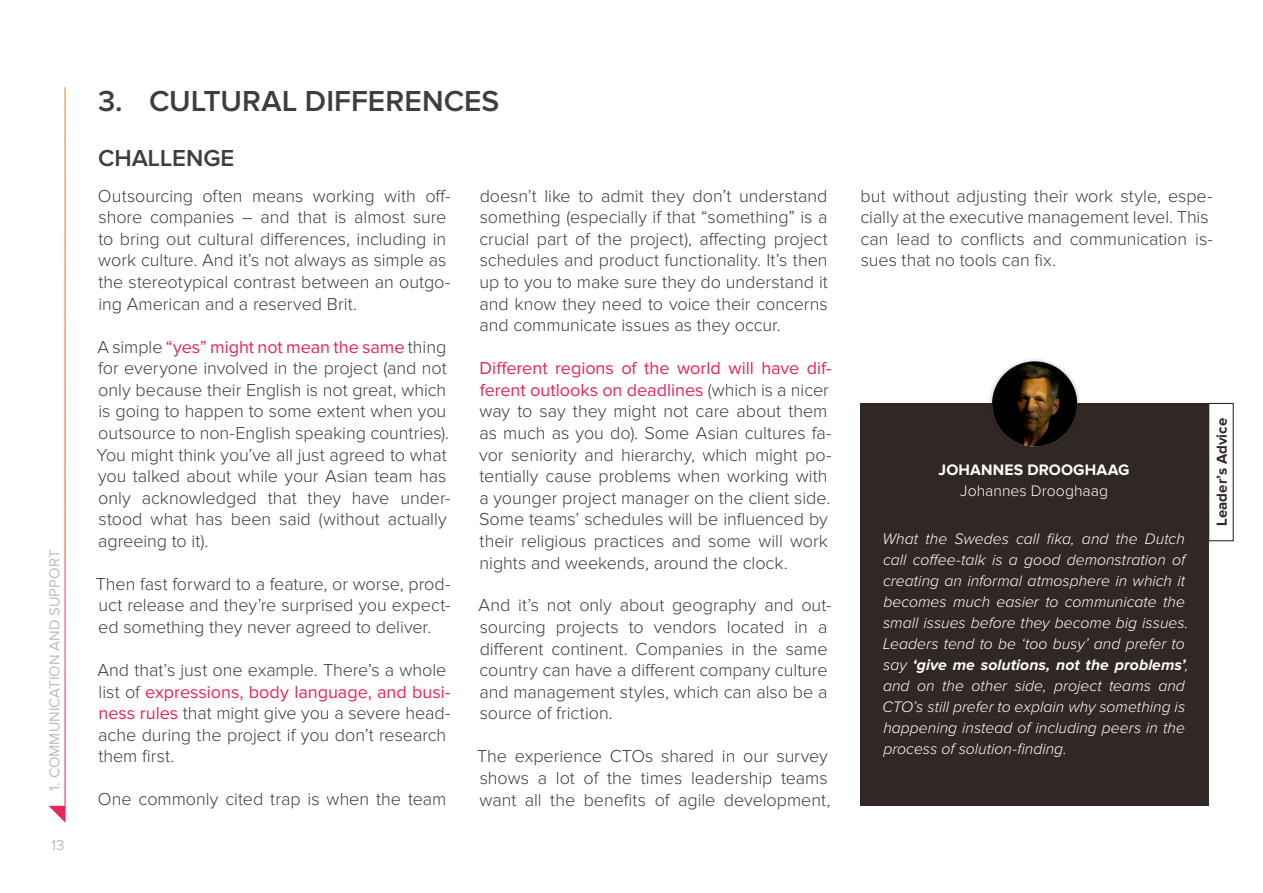
<style>
.page{position:relative;width:1263px;height:893px;background:#fff}
.page>*{position:absolute;margin:0;border:0;box-sizing:border-box;transform-origin:0 0}
.t1{font:600 30px "Proxima Nova";color:#3e3e3f}
.title_small{font:600 24px "Proxima Nova";color:#3e3e3f}
.text_medium{font:300 18px/21.6px "Proxima Nova";letter-spacing:-.005em;color:#3e3e3f}
.text_special{font:italic 300 15.75px/21px "Proxima Nova";color:#fff}
.text_special-2{font:700 15.75px "Proxima Nova";letter-spacing:.01em;color:#fff}
.text_special-3{font:300 15.75px "Proxima Nova";letter-spacing:.005em;color:#fff}
.t2{font:15px "Proxima Nova";color:#bcbdc0}
.title_special{font:700 15px "Proxima Nova";color:#312725}
.s1{font-weight:400;color:#e7265a}
.s2{font-weight:700}
</style>
<div class="page">
<svg style="left:49px;top:806px;width:17px;height:17px"></svg>
<div style="left:860px;top:403px;width:349px;height:403px;background:#312725"></div>
<div style="left:987px;top:357px;width:95px;height:94px;background:#231f20;opacity:.3"></div>
<img style="left:992px;top:361px;width:85px;height:85px;border-radius:43px">
<div style="left:1208px;top:403px;width:26px;height:138px;border:1px solid #312725"></div>
<p class="t2" style="left:48px;top:791px;width:242px;rotate:-90deg">1. COMMUNICATION AND SUPPORT</p>
<p class="t2" style="left:51px;top:838px;width:15px">13</p>
<p class="t1" style="left:98px;top:87px;width:26px">3.</p>
<p class="t1" style="left:149px;top:87px;width:352px">CULTURAL DIFFERENCES</p>
<p class="title_small" style="left:98px;top:147px;width:138px">CHALLENGE</p>
<p class="text_medium" style="left:98px;top:186px;width:354px">Outsourcing often means working with off&shy;shore companies – and that is almost sure to bring out cultural differences, including in work culture. And it’s not always as simple as the stereotypical contrast between an outgo&shy;ing American and a reserved Brit.</p>
<p class="text_medium" style="left:96px;top:337px;width:356px">A simple <span class="s1">“yes” might not mean the same</span> thing for everyone involved in the project (and not only because their English is not great, which is going to happen to some extent when you outsource to non-English speaking countries).<br>You might think you’ve all just agreed to what you talked about while your Asian team has only acknowledged that they have under&shy;stood what has been said (without actually agreeing to it).</p>
<p class="text_medium" style="left:96px;top:574px;width:356px;text-align:justify">Then fast forward to a feature, or worse, prod&shy;uct release and they’re surprised you expect&shy;ed something they never agreed to deliver.</p>
<p class="text_medium" style="left:97px;top:660px;width:355px">And that’s just one example. There’s a whole list of <span class="s1">expressions, body language, and busi&shy;ness rules</span> that might give you a severe head&shy;ache during the project if you don’t research them first.</p>
<p class="text_medium" style="left:98px;top:789px;width:350px">One commonly cited trap is when the team</p>
<p class="text_medium" style="left:479px;top:186px;width:350px;text-align:justify">doesn’t like to admit they don’t understand something (especially if that “something” is a crucial part of the project), affecting project schedules and product functionality. It’s then up to you to make sure they do understand it and know they need to voice their concerns and communicate issues as they occur.</p>
<p class="text_medium" style="left:479px;top:358px;width:354px"><span class="s1">Different regions of the world will have dif&shy;ferent outlooks on deadlines</span> (which is a nicer way to say they might not care about them as much as you do). Some Asian cultures fa&shy;vor seniority and hierarchy, which might po&shy;tentially cause problems when working with a younger project manager on the client side.<br>Some teams’ schedules will be influenced by their religious practices and some will work nights and weekends, around the clock.</p>
<p class="text_medium" style="left:479px;top:595px;width:355px">And it’s not only about geography and out&shy;sourcing projects to vendors located in a different continent. Companies in the same country can have a different company culture and management styles, which can also be a source of friction.</p>
<p class="text_medium" style="left:477px;top:746px;width:355px">The experience CTOs shared in our survey shows a lot of the times leadership teams want all the benefits of agile development,</p>
<p class="text_medium" style="left:860px;top:186px;width:354px">but without adjusting their work style, espe&shy;cially at the executive management level. This can lead to conflicts and communication is&shy;sues that no tools can fix.</p>
<p class="text_special-2" style="left:939px;top:463px;width:192px">JOHANNES DROOGHAAG</p>
<p class="text_special-3" style="left:960px;top:484px;width:149px">Johannes Drooghaag</p>
<p class="text_special" style="left:882px;top:529px;width:308px">What the Swedes call fika, and the Dutch call coffee-talk is a good demonstration of creating an informal atmosphere in which it becomes much easier to communicate the small issues before they become big issues.<br>Leaders tend to be ‘too busy’ and prefer to say <span class="s2">‘give me solutions, not the problems’</span>, and on the other side, project teams and CTO’s still prefer to explain why something is happening instead of including peers in the process of solution-finding.</p>
<p class="title_special" style="left:1215px;top:526px;width:109px;rotate:-90deg">Leader’s Advice</p>
</div>
